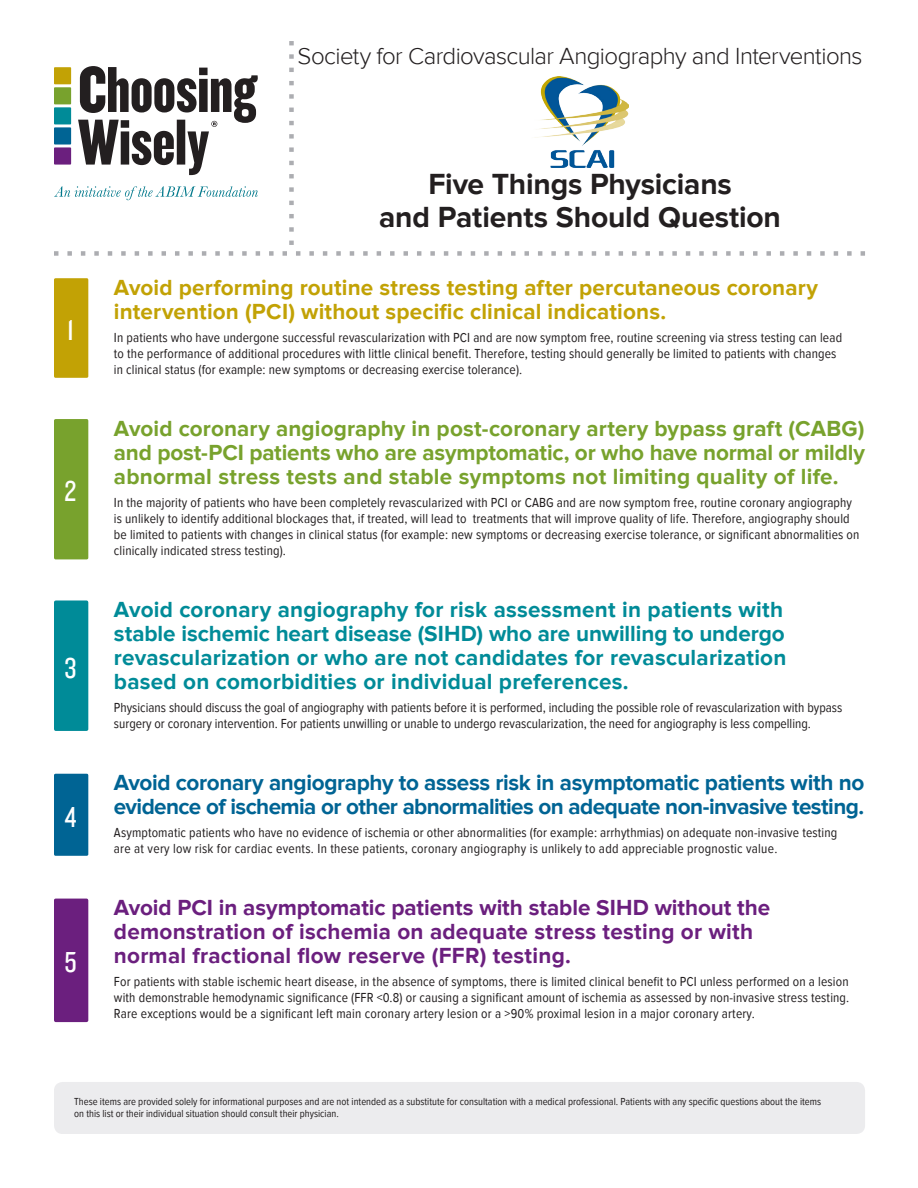
<style>
.page{position:relative;width:918px;height:1188px;background:#fff}
.page>*{position:absolute;margin:0;border:0;box-sizing:border-box;transform-origin:0 0}
.Top_header{font:700 30px/33px "Proxima Nova";letter-spacing:-.005em;color:#231f20;text-align:center}
.style__front{font:30px "Knockout 29 Junior Ltweight";color:#fff}
.Top_Header-_associat{font:300 24px "Proxima Nova";letter-spacing:-.025em;color:#231f20}
._5_things_heading{font:700 22.5px/24px "Proxima Nova";letter-spacing:.01em;color:#008b98}
._5_things_heading-2{font:700 22.5px/24px "Proxima Nova";letter-spacing:.01em;color:#78a22d;text-align:justify}
._5_things_heading-3{font:700 22.5px/24px "Proxima Nova";letter-spacing:.01em;color:#6b1f7e}
._5_things_heading-4{font:700 22.5px/24px "Proxima Nova";letter-spacing:-.025em;color:#006494}
._5_things_heading-5{font:700 22.5px/24px "Proxima Nova";letter-spacing:.005em;color:#c2a205}
.body{font:13.5px/16.2px "Proxima Nova Cond";letter-spacing:.01em;color:#231f20}
.Disclaimer{font:10.5px/12px "Proxima Nova Cond";color:#231f20}
</style>
<div class="page">
<svg style="left:54px;top:251px;width:811px;height:5px"></svg>
<svg style="left:289px;top:41px;width:5px;height:204px"></svg>
<div style="left:54px;top:67px;width:17px;height:17px;background:#c2a205"></div>
<div style="left:54px;top:87px;width:17px;height:17px;background:#78a22d"></div>
<div style="left:54px;top:107px;width:17px;height:17px;background:#008b98"></div>
<div style="left:54px;top:127px;width:17px;height:18px;background:#006494"></div>
<div style="left:54px;top:147px;width:17px;height:18px;background:#6b1f7e"></div>
<svg style="left:78px;top:66px;width:180px;height:109px"></svg>
<svg style="left:54px;top:186px;width:204px;height:14px"></svg>
<div style="left:54px;top:600px;width:34px;height:131px;background:#008b98;border-radius:2px"></div>
<div style="left:54px;top:278px;width:34px;height:100px;background:#c2a205;border-radius:2px"></div>
<div style="left:54px;top:419px;width:34px;height:140px;background:#78a22d;border-radius:2px"></div>
<div style="left:54px;top:1082px;width:811px;height:52px;background:#ececee;border-radius:9px"></div>
<div style="left:54px;top:899px;width:34px;height:123px;background:#6b1f7e;border-radius:2px"></div>
<div style="left:54px;top:774px;width:34px;height:82px;background:#006494;border-radius:2px"></div>
<img style="left:535px;top:77px;width:94px;height:90px">
<p class="Top_Header-_associat" style="left:298px;top:43px;width:566px">Society for Cardiovascular Angiography and Interventions</p>
<p class="style__front" style="left:67px;top:311px;width:8px">1</p>
<p class="style__front" style="left:65px;top:472px;width:13px">2</p>
<p class="style__front" style="left:65px;top:648px;width:13px">3</p>
<p class="style__front" style="left:65px;top:798px;width:13px">4</p>
<p class="style__front" style="left:64px;top:943px;width:14px">5</p>
<p class="Top_header" style="left:379px;top:168px;width:403px">Five Things Physicians<br>and Patients Should Question</p>
<p class="_5_things_heading-5" style="left:114px;top:276px;width:706px">Avoid performing routine stress testing after percutaneous coronary intervention (PCI) without specific clinical indications.</p>
<p class="body" style="left:114px;top:329px;width:730px">In patients who have undergone successful revascularization with PCI and are now symptom free, routine screening via stress testing can lead to the performance of additional procedures with little clinical benefit. Therefore, testing should generally be limited to patients with changes in clinical status (for example: new symptoms or decreasing exercise tolerance).</p>
<p class="_5_things_heading-2" style="left:114px;top:417px;width:753px">Avoid coronary angiography in post-coronary artery bypass graft (CABG) and post-PCI patients who are asymptomatic, or who have normal or mildly abnormal stress tests and stable symptoms not limiting quality of life.</p>
<p class="body" style="left:114px;top:494px;width:747px">In the majority of patients who have been completely revascularized with PCI or CABG and are now symptom free, routine coronary angiography is unlikely to identify additional blockages that, if treated, will lead to treatments that will improve quality of life. Therefore, angiography should be limited to patients with changes in clinical status (for example: new symptoms or decreasing exercise tolerance, or significant abnormalities on clinically indicated stress testing).</p>
<p class="_5_things_heading" style="left:114px;top:598px;width:674px">Avoid coronary angiography for risk assessment in patients with stable ischemic heart disease (SIHD) who are unwilling to undergo revascularization or who are not candidates for revascularization based on comorbidities or individual preferences.</p>
<p class="body" style="left:114px;top:700px;width:730px">Physicians should discuss the goal of angiography with patients before it is performed, including the possible role of revascularization with bypass surgery or coronary intervention. For patients unwilling or unable to undergo revascularization, the need for angiography is less compelling.</p>
<p class="_5_things_heading-4" style="left:114px;top:771px;width:752px">Avoid coronary angiography to assess risk in asymptomatic patients with no evidence of ischemia or other abnormalities on adequate non-invasive testing.</p>
<p class="body" style="left:114px;top:825px;width:725px">Asymptomatic patients who have no evidence of ischemia or other abnormalities (for example: arrhythmias) on adequate non-invasive testing are at very low risk for cardiac events. In these patients, coronary angiography is unlikely to add appreciable prognostic value.</p>
<p class="_5_things_heading-3" style="left:114px;top:896px;width:658px">Avoid PCI in asymptomatic patients with stable SIHD without the demonstration of ischemia on adequate stress testing or with normal fractional flow reserve (FFR) testing.</p>
<p class="body" style="left:114px;top:974px;width:737px;text-align:justify">For patients with stable ischemic heart disease, in the absence of symptoms, there is limited clinical benefit to PCI unless performed on a lesion with demonstrable hemodynamic significance (FFR &lt;0.8) or causing a significant amount of ischemia as assessed by non-invasive stress testing.<br>Rare exceptions would be a significant left main coronary artery lesion or a &gt;90% proximal lesion in a major coronary artery.</p>
<p class="Disclaimer" style="left:74px;top:1096px;width:748px">These items are provided solely for informational purposes and are not intended as a substitute for consultation with a medical professional. Patients with any specific questions about the items on this list or their individual situation should consult their physician.</p>
</div>
